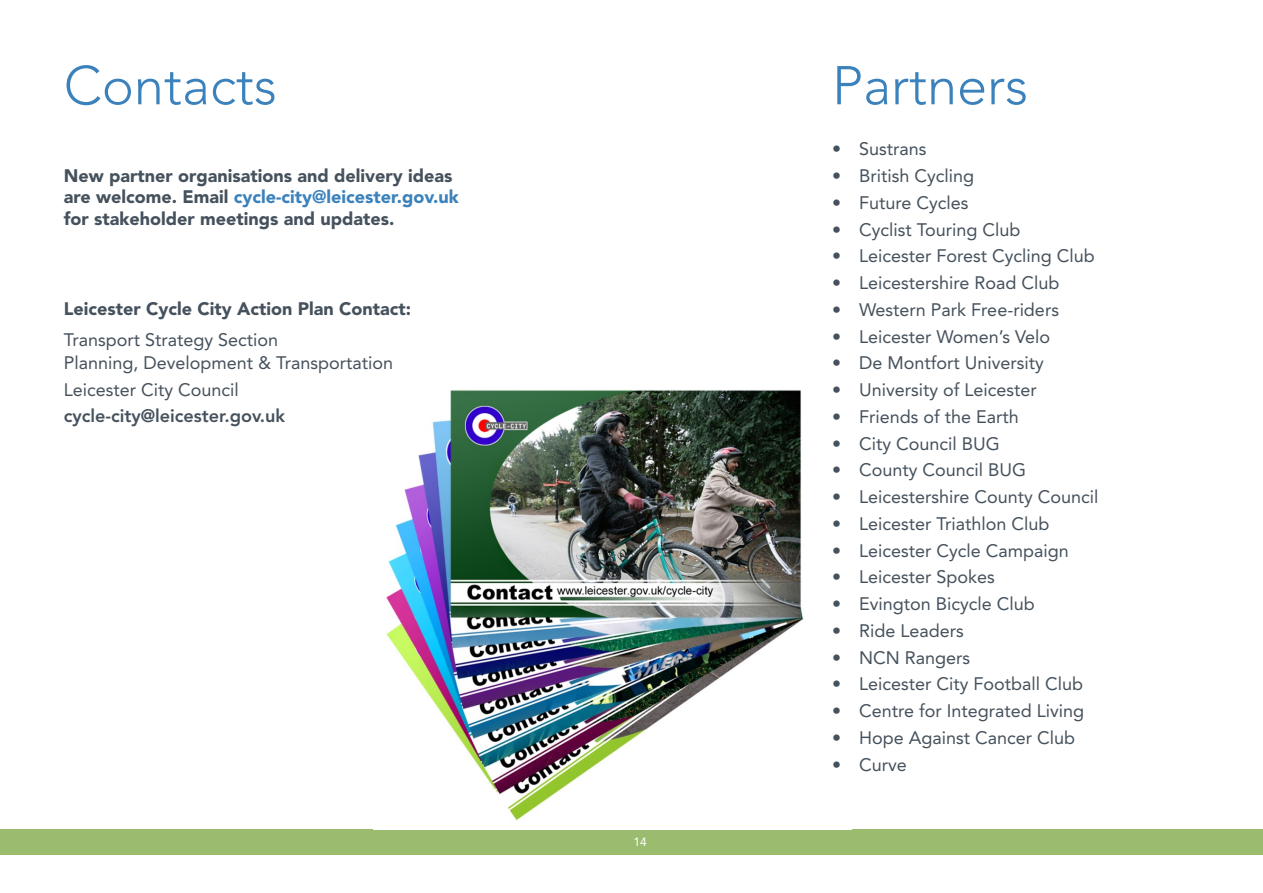
<style>
.page{position:relative;width:1263px;height:893px;background:#fff}
.page>*{position:absolute;margin:0;border:0;box-sizing:border-box;transform-origin:0 0}
.Heading_1{font:300 54px "Avenir LT";color:#3b82bc}
.bullets{font:18px/22.5px "Avenir LT";color:#45515c}
.heading_2{font:900 18px/21.6px "Avenir LT";color:#45515c}
.bullets-2{font:800 18px "Avenir LT";color:#45515c}
.t1{font:12px "Avenir LT";color:#fff}
.s1{color:#3b82bc}
</style>
<div class="page">
<div style="left:0;top:829px;width:1263px;height:26px;background:#9bbb6e"></div>
<img style="left:386px;top:390px;width:418px;height:431px">
<p class="Heading_1" style="left:64px;top:54px;width:215px">Contacts</p>
<p class="heading_2" style="left:64px;top:165px;width:397px">New partner organisations and delivery ideas are welcome. Email <span class="s1">cycle-city@leicester.gov.uk </span>for stakeholder meetings and updates.</p>
<p class="heading_2" style="left:64px;top:298px;width:349px">Leicester Cycle City Action Plan Contact:</p>
<p class="bullets" style="left:64px;top:329px;width:331px">Transport Strategy Section<br>Planning, Development &amp; Transportation</p>
<p class="bullets" style="left:64px;top:378px;width:177px">Leicester City Council</p>
<p class="bullets-2" style="left:64px;top:405px;width:223px">cycle-city@leicester.gov.uk</p>
<p class="t1" style="left:633px;top:835px;width:15px">14</p>
<p class="Heading_1" style="left:832px;top:54px;width:198px">Partners</p>
<p class="bullets" style="left:832px;top:138px;width:96px">• Sustrans</p>
<p class="bullets" style="left:832px;top:165px;width:144px">• British Cycling</p>
<p class="bullets" style="left:832px;top:191px;width:138px">• Future Cycles</p>
<p class="bullets" style="left:832px;top:218px;width:190px">• Cyclist Touring Club</p>
<p class="bullets" style="left:832px;top:245px;width:264px">• Leicester Forest Cycling Club</p>
<p class="bullets" style="left:832px;top:272px;width:229px">• Leicestershire Road Club</p>
<p class="bullets" style="left:832px;top:298px;width:228px">• Western Park Free-riders</p>
<p class="bullets" style="left:832px;top:325px;width:220px">• Leicester Women’s Velo</p>
<p class="bullets" style="left:832px;top:352px;width:213px">• De Montfort University</p>
<p class="bullets" style="left:832px;top:379px;width:206px">• University of Leicester</p>
<p class="bullets" style="left:832px;top:405px;width:188px">• Friends of the Earth</p>
<p class="bullets" style="left:832px;top:432px;width:169px">• City Council BUG</p>
<p class="bullets" style="left:832px;top:459px;width:196px">• County Council BUG</p>
<p class="bullets" style="left:832px;top:486px;width:268px">• Leicestershire County Council</p>
<p class="bullets" style="left:832px;top:512px;width:219px">• Leicester Triathlon Club</p>
<p class="bullets" style="left:832px;top:539px;width:238px">• Leicester Cycle Campaign</p>
<p class="bullets" style="left:832px;top:566px;width:164px">• Leicester Spokes</p>
<p class="bullets" style="left:832px;top:593px;width:204px">• Evington Bicycle Club</p>
<p class="bullets" style="left:832px;top:619px;width:133px">• Ride Leaders</p>
<p class="bullets" style="left:832px;top:646px;width:140px">• NCN Rangers</p>
<p class="bullets" style="left:832px;top:673px;width:253px">• Leicester City Football Club</p>
<p class="bullets" style="left:832px;top:700px;width:254px">• Centre for Integrated Living</p>
<p class="bullets" style="left:832px;top:726px;width:245px">• Hope Against Cancer Club</p>
<p class="bullets" style="left:832px;top:753px;width:76px">• Curve</p>
</div>
